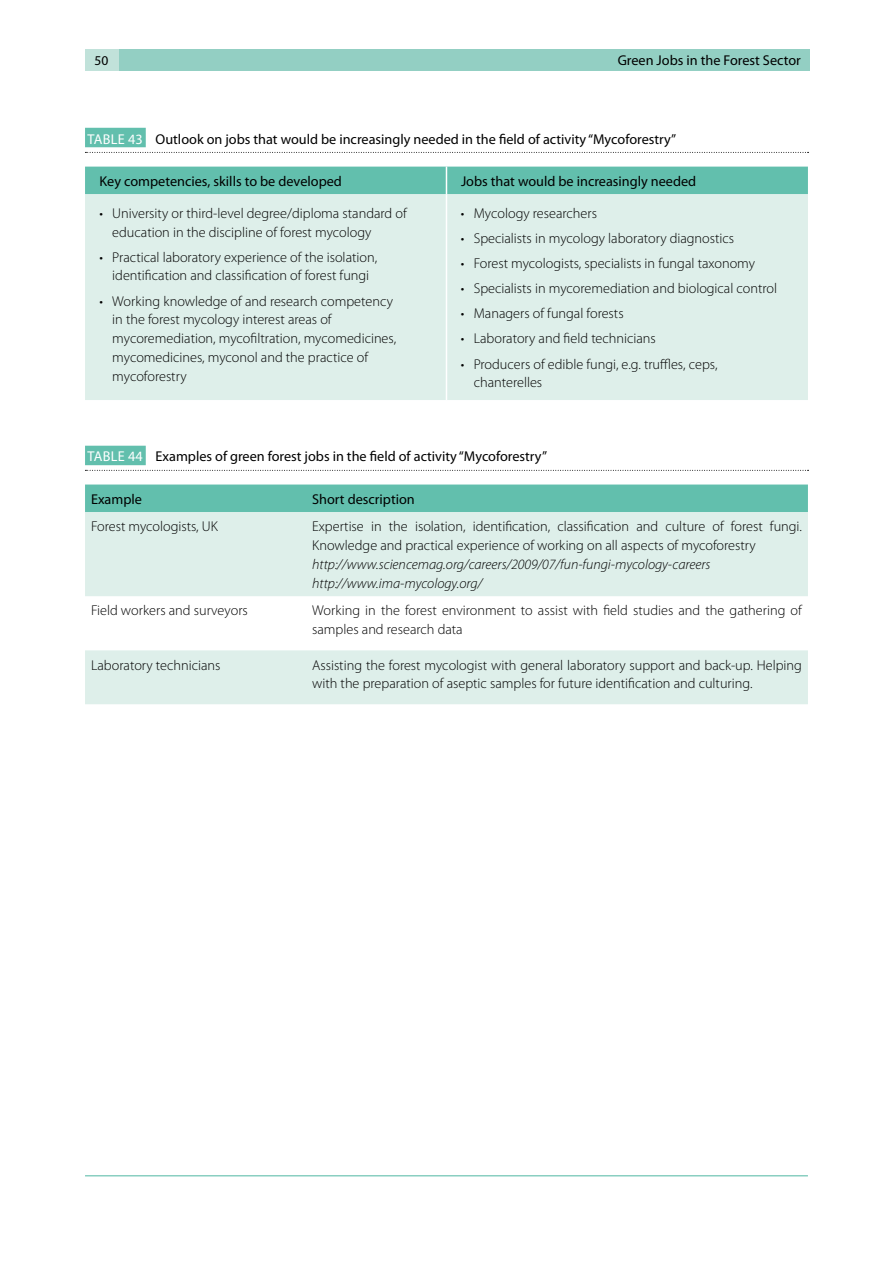
<style>
.page{position:relative;width:893px;height:1263px;background:#fff}
.page>*{position:absolute;margin:0;border:0;box-sizing:border-box;transform-origin:0 0}
.t1{font:300 14.25px/18.8px "Myriad Pro";color:#000}
.t2{font:14.25px "Myriad Pro";color:#000}
.t3{font:italic 300 14.25px/18.8px "Myriad Pro";color:#000}
.t4{font:13.5px "Myriad Pro";color:#000}
.s1{color:#fff}
</style>
<div class="page">
<div style="left:118px;top:50px;width:691px;height:21px;background:#93cfc3"></div>
<div style="left:85px;top:50px;width:34px;height:21px;background:#c1e2da"></div>
<hr style="left:85px;top:1175px;width:723px;height:1px;background:#62bfad">
<svg style="left:85px;top:152px;width:723px;height:1px"></svg>
<div style="left:85px;top:128px;width:61px;height:19px;background:#62bfad"></div>
<div style="left:85px;top:194px;width:723px;height:206px;background:#deefea"></div>
<div style="left:85px;top:167px;width:723px;height:27px;background:#62bfad"></div>
<hr style="left:446px;top:194px;width:1px;height:206px;background:#fff">
<svg style="left:85px;top:470px;width:723px;height:1px"></svg>
<div style="left:85px;top:446px;width:61px;height:19px;background:#62bfad"></div>
<div style="left:85px;top:484px;width:723px;height:28px;background:#62bfad"></div>
<svg style="left:85px;top:512px;width:723px;height:192px;fill:#deefea"></svg>
<p class="t4" style="left:95px;top:53px;width:15px">50</p>
<p class="t2" style="left:618px;top:51px;width:185px">Green Jobs in the Forest Sector</p>
<p class="t2" style="left:88px;top:130px;width:590px"><span class="s1">TABLE 43</span> Outlook on jobs that would be increasingly needed in the field of activity “Mycoforestry”</p>
<p class="t2" style="left:100px;top:172px;width:244px">Key competencies, skills to be developed</p>
<p class="t2" style="left:461px;top:172px;width:237px">Jobs that would be increasingly needed</p>
<p class="t1" style="left:112px;top:203px;width:296px;text-indent:-13px">• University or third-level degree/diploma standard of education in the discipline of forest mycology</p>
<p class="t1" style="left:100px;top:247px;width:279px;text-align:center">• Practical laboratory experience of the isolation, identification and classification of forest fungi</p>
<p class="t1" style="left:112px;top:291px;width:285px;text-indent:-13px">• Working knowledge of and research competency in the forest mycology interest areas of mycoremediation, mycofiltration, mycomedicines, mycomedicines, myconol and the practice of mycoforestry</p>
<p class="t1" style="left:461px;top:203px;width:137px">• Mycology researchers</p>
<p class="t1" style="left:461px;top:229px;width:275px">• Specialists in mycology laboratory diagnostics</p>
<p class="t1" style="left:461px;top:254px;width:296px">• Forest mycologists, specialists in fungal taxonomy</p>
<p class="t1" style="left:461px;top:279px;width:318px">• Specialists in mycoremediation and biological control</p>
<p class="t1" style="left:461px;top:304px;width:164px">• Managers of fungal forests</p>
<p class="t1" style="left:461px;top:329px;width:196px">• Laboratory and field technicians</p>
<p class="t1" style="left:474px;top:354px;width:245px;text-indent:-13px">• Producers of edible fungi, e.g. truffles, ceps, chanterelles</p>
<p class="t2" style="left:88px;top:448px;width:461px"><span class="s1">TABLE 44</span> Examples of green forest jobs in the field of activity “Mycoforestry”</p>
<p class="t2" style="left:91px;top:490px;width:52px">Example</p>
<p class="t2" style="left:312px;top:490px;width:104px">Short description</p>
<p class="t1" style="left:91px;top:517px;width:128px">Forest mycologists, UK</p>
<p class="t1" style="left:312px;top:517px;width:491px">Expertise in the isolation, identification, classification and culture of forest fungi.<br>Knowledge and practical experience of working on all aspects of mycoforestry</p>
<p class="t3" style="left:312px;top:555px;width:400px">http://www.sciencemag.org/careers/2009/07/fun-fungi-mycology-careers http://www.ima-mycology.org/</p>
<p class="t1" style="left:91px;top:601px;width:158px">Field workers and surveyors</p>
<p class="t1" style="left:312px;top:601px;width:491px">Working in the forest environment to assist with field studies and the gathering of samples and research data</p>
<p class="t1" style="left:91px;top:655px;width:131px">Laboratory technicians</p>
<p class="t1" style="left:312px;top:655px;width:491px">Assisting the forest mycologist with general laboratory support and back-up. Helping with the preparation of aseptic samples for future identification and culturing.</p>
</div>
